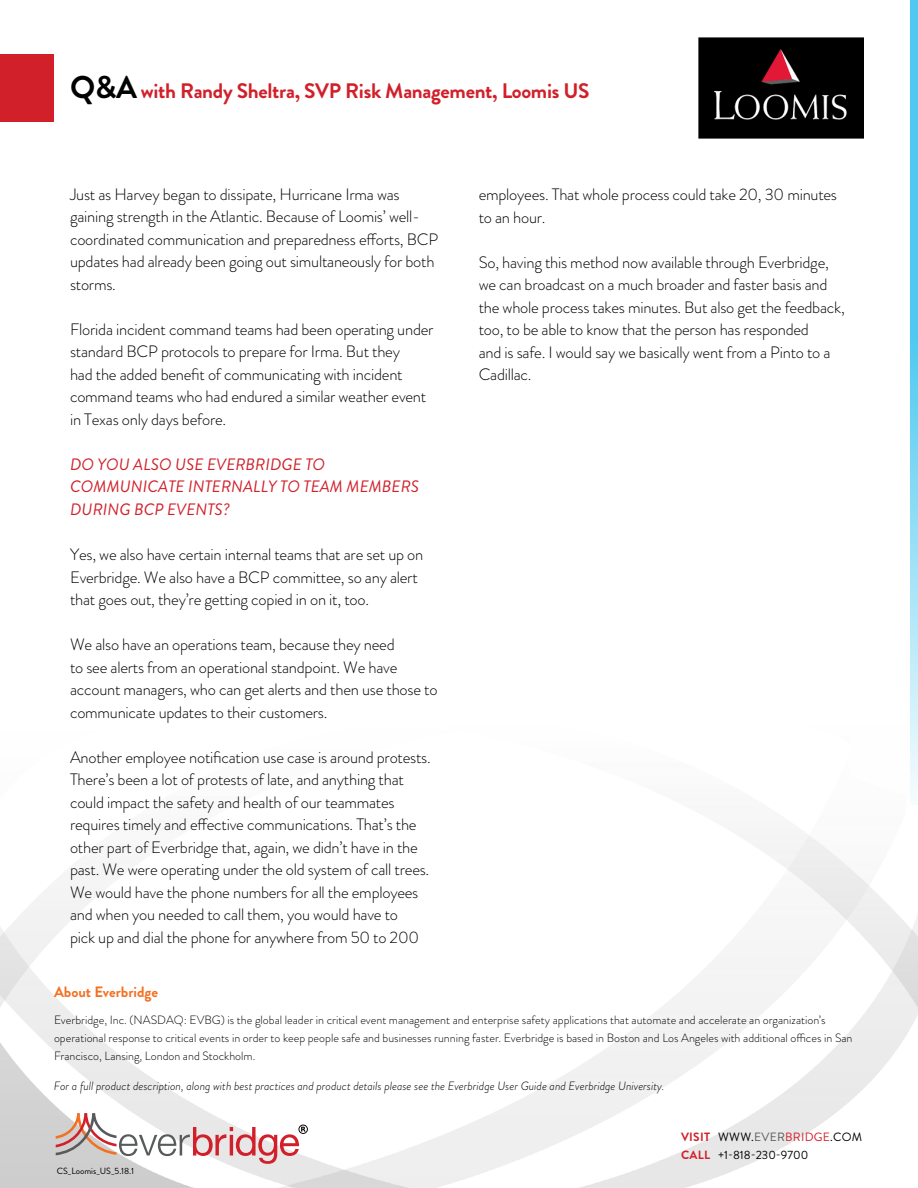
<style>
.page{position:relative;width:918px;height:1188px;background:#fff}
.page>*{position:absolute;margin:0;border:0;box-sizing:border-box;transform-origin:0 0}
.t1{font:700 21px "Brandon Grotesque";letter-spacing:-.015em;color:#d1202a}
.t2{font:300 16.5px/22.5px "Brandon Grotesque";letter-spacing:-.015em;color:#000101}
.t3{font:italic 16.5px/22.5px "Brandon Grotesque";letter-spacing:.005em;color:#d1202a}
.t4{font:700 15px "Brandon Grotesque";color:#f37122}
.t5{font:300 12px/18px "Brandon Grotesque";color:#000}
.t6{font:italic 300 12px "Brandon Grotesque";color:#000}
.t7{font:12px/18.9px "Brandon Grotesque";letter-spacing:.02em;color:#000101}
.t8{font:9px "Brandon Grotesque";color:#000}
.s1{font-size:31.5px;color:#000101}
.s2{font-weight:700;color:#d1202a}
.s3{color:#585959}
.s4{color:#d1202a}
</style>
<div class="page">
<div style="left:910px;top:0;width:8px;height:805px;background:#4fc9f1"></div>
<svg style="left:849px;top:365px;width:69px;height:450px"></svg>
<div style="left:0;top:54px;width:54px;height:67px;background:#d1202a"></div>
<svg style="left:56px;top:1113px;width:252px;height:51px"></svg>
<img style="left:698px;top:37px;width:166px;height:102px">
<p class="t1" style="left:70px;top:76px;width:521px"><span class="s1">Q&amp;A</span> with Randy Sheltra, SVP Risk Management, Loomis US</p>
<p class="t2" style="left:70px;top:183px;width:370px">Just as Harvey began to dissipate, Hurricane Irma was gaining strength in the Atlantic. Because of Loomis’ well&shy;coordinated communication and preparedness efforts, BCP updates had already been going out simultaneously for both storms.</p>
<p class="t2" style="left:70px;top:318px;width:365px">Florida incident command teams had been operating under standard BCP protocols to prepare for Irma. But they<br>had the added benefit of communicating with incident command teams who had endured a similar weather event in Texas only days before.</p>
<p class="t3" style="left:70px;top:453px;width:351px">DO YOU ALSO USE EVERBRIDGE TO<br>COMMUNICATE INTERNALLY TO TEAM MEMBERS<br>DURING BCP EVENTS?</p>
<p class="t2" style="left:70px;top:543px;width:355px">Yes, we also have certain internal teams that are set up on<br>Everbridge. We also have a BCP committee, so any alert that goes out, they’re getting copied in on it, too.</p>
<p class="t2" style="left:70px;top:633px;width:369px">We also have an operations team, because they need<br>to see alerts from an operational standpoint. We have account managers, who can get alerts and then use those to communicate updates to their customers.</p>
<p class="t2" style="left:70px;top:746px;width:362px">Another employee notification use case is around protests.<br>There’s been a lot of protests of late, and anything that could impact the safety and health of our teammates requires timely and effective communications. That’s the other part of Everbridge that, again, we didn’t have in the past. We were operating under the old system of call trees.<br>We would have the phone numbers for all the employees and when you needed to call them, you would have to<br>pick up and dial the phone for anywhere from 50 to 200</p>
<p class="t2" style="left:479px;top:183px;width:360px">employees. That whole process could take 20, 30 minutes to an hour.</p>
<p class="t2" style="left:479px;top:251px;width:368px">So, having this method now available through Everbridge, we can broadcast on a much broader and faster basis and the whole process takes minutes. But also get the feedback, too, to be able to know that the person has responded<br>and is safe. I would say we basically went from a Pinto to a Cadillac.</p>
<p class="t4" style="left:54px;top:981px;width:106px">About Everbridge</p>
<p class="t5" style="left:54px;top:1010px;width:800px">Everbridge, Inc. (NASDAQ: EVBG) is the global leader in critical event management and enterprise safety applications that automate and accelerate an organization’s operational response to critical events in order to keep people safe and businesses running faster. Everbridge is based in Boston and Los Angeles with additional offices in San<br>Francisco, Lansing, London and Stockholm.</p>
<p class="t6" style="left:54px;top:1078px;width:612px">For a full product description, along with best practices and product details please see the Everbridge User Guide and Everbridge University.</p>
<p class="t8" style="left:57px;top:1164px;width:79px">CS_Loomis_US_5.18.1</p>
<p class="t7" style="left:681px;top:1127px;width:183px"><span class="s2">VISIT</span> WWW.<span class="s3">EVER</span><span class="s4">BRIDGE</span>.COM<br><span class="s2">CALL</span> +1-818-230-9700</p>
</div>
